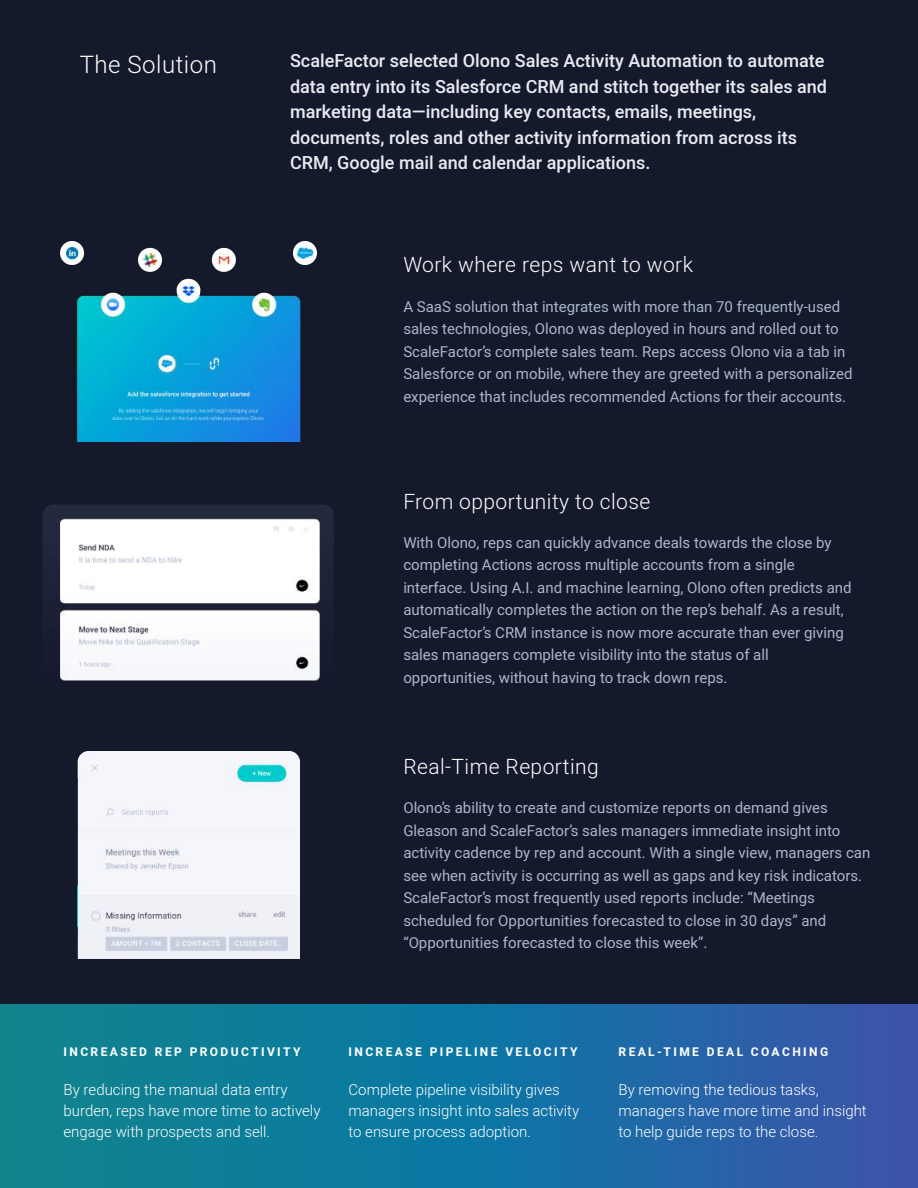
<style>
.page{position:relative;width:918px;height:1188px;background:#fff}
.page>*{position:absolute;margin:0;border:0;box-sizing:border-box;transform-origin:0 0}
.t1{font:300 24px "Heebo";letter-spacing:.02em;color:#fff}
.t2{font:300 21px "Heebo";letter-spacing:.02em;color:#fff}
.t3{font:500 18px/25.5px "Heebo";color:#e7eaf1}
.t4{font:15px/22.5px "Heebo";color:#aab6cf}
.t5{font:300 15px/21px "Heebo";color:#fff}
.t6{font:700 12px "Heebo";letter-spacing:.2em;color:#fff}
</style>
<div class="page">
<div style="left:0;top:0;width:918px;height:1005px;background:#14192b"></div>
<svg style="left:0;top:1004px;width:918px;height:184px;background:#18719f"></svg>
<img style="left:78px;top:751px;width:222px;height:207px">
<img style="left:60px;top:241px;width:256px;height:200px">
<img style="left:43px;top:504px;width:291px;height:179px">
<h1 class="t1" style="left:80px;top:47px;width:139px">The Solution</h1>
<p class="t3" style="left:290px;top:48px;width:539px">ScaleFactor selected Olono Sales Activity Automation to automate data entry into its Salesforce CRM and stitch together its sales and marketing data—including key contacts, emails, meetings, documents, roles and other activity information from across its CRM, Google mail and calendar applications.</p>
<h2 class="t2" style="left:403px;top:250px;width:291px">Work where reps want to work</h2>
<p class="t4" style="left:403px;top:295px;width:451px">A SaaS solution that integrates with more than 70 frequently-used sales technologies, Olono was deployed in hours and rolled out to ScaleFactor’s complete sales team. Reps access Olono via a tab in Salesforce or on mobile, where they are greeted with a personalized experience that includes recommended Actions for their accounts.</p>
<h2 class="t2" style="left:403px;top:487px;width:249px">From opportunity to close</h2>
<p class="t4" style="left:403px;top:531px;width:450px">With Olono, reps can quickly advance deals towards the close by completing Actions across multiple accounts from a single interface. Using A.I. and machine learning, Olono often predicts and automatically completes the action on the rep’s behalf. As a result, ScaleFactor’s CRM instance is now more accurate than ever giving sales managers complete visibility into the status of all opportunities, without having to track down reps.</p>
<h2 class="t2" style="left:403px;top:752px;width:197px">Real-Time Reporting</h2>
<p class="t4" style="left:403px;top:796px;width:469px">Olono’s ability to create and customize reports on demand gives Gleason and ScaleFactor’s sales managers immediate insight into activity cadence by rep and account. With a single view, managers can see when activity is occurring as well as gaps and key risk indicators.<br>ScaleFactor’s most frequently used reports include: “Meetings scheduled for Opportunities forecasted to close in 30 days” and “Opportunities forecasted to close this week”.</p>
<p class="t6" style="left:64px;top:1043px;width:239px">INCREASED REP PRODUCTIVITY</p>
<p class="t5" style="left:64px;top:1079px;width:258px">By reducing the manual data entry burden, reps have more time to actively engage with prospects and sell.</p>
<p class="t6" style="left:349px;top:1043px;width:230px">INCREASE PIPELINE VELOCITY</p>
<p class="t5" style="left:349px;top:1079px;width:232px">Complete pipeline visibility gives managers insight into sales activity to ensure process adoption.</p>
<p class="t6" style="left:619px;top:1043px;width:211px">REAL-TIME DEAL COACHING</p>
<p class="t5" style="left:619px;top:1079px;width:250px">By removing the tedious tasks, managers have more time and insight to help guide reps to the close.</p>
</div>
